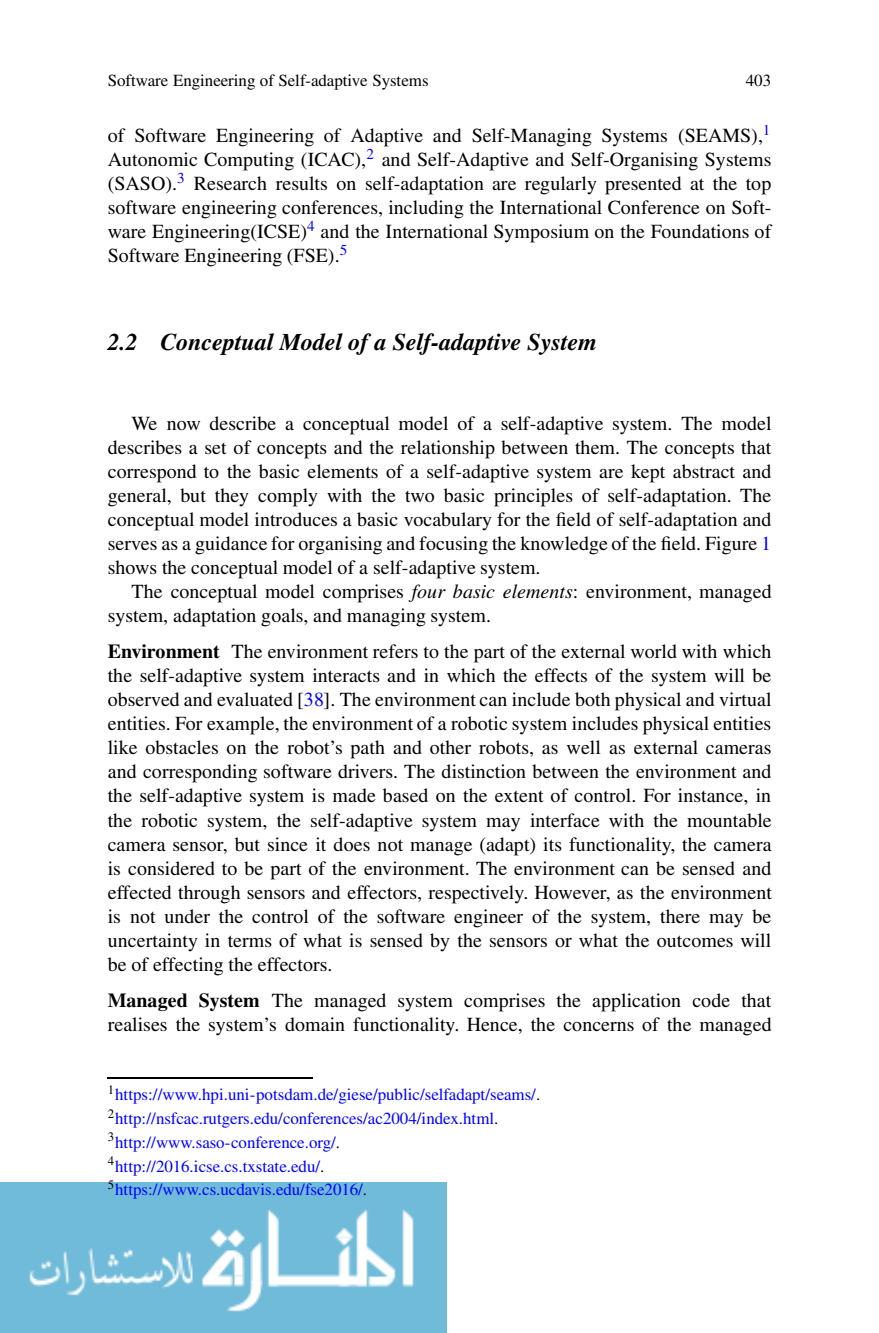
<style>
.page{position:relative;width:879px;height:1333px;background:#fff}
.page>*{position:absolute;margin:0;border:0;box-sizing:border-box;transform-origin:0 0}
.t1{font:italic 700 24px "Rymqhk Fqchgs Times";color:#000}
.t2{font:20px/24px "Pjcdjm Sbqphw Times";letter-spacing:.005em;color:#000;text-align:justify}
.t3{font:17px/23.8px "Pjcdjm Sbqphw Times";letter-spacing:-.005em;color:#00f}
.t4{font:17px "Pjcdjm Sbqphw Times";letter-spacing:-.005em;color:#000}
.s1{color:#00f}
.s2{font-family:"Cvxnwv Nnqrtg Times";font-style:italic}
.s3{font-family:"Prplll Lfwkvx Times";font-weight:700}
.s4{color:#000}
</style>
<div class="page">
<img style="left:0;top:1182px;width:446px;height:150px">
<img style="left:108px;top:1077px;width:204px;height:1px">
<p class="t4" style="left:108px;top:74px;width:322px">Software Engineering of Self-adaptive Systems</p>
<p class="t4" style="left:746px;top:74px;width:27px">403</p>
<p class="t2" style="left:108px;top:125px;width:665px">of Software Engineering of Adaptive and Self-Managing Systems (SEAMS),<sup>1<br></sup>Autonomic Computing (ICAC),<sup>2</sup> and Self-Adaptive and Self-Organising Systems (SASO).<sup>3</sup> Research results on self-adaptation are regularly presented at the top software engineering conferences, including the International Conference on Soft&shy;ware Engineering(ICSE)<sup>4</sup> and the International Symposium on the Foundations of Software Engineering (FSE).<sup>5</sup></p>
<p class="t1" style="left:108px;top:333px;width:491px">2.2 Conceptual Model of a Self-adaptive System</p>
<p class="t2" style="left:108px;top:413px;width:665px;text-indent:24px">We now describe a conceptual model of a self-adaptive system. The model describes a set of concepts and the relationship between them. The concepts that correspond to the basic elements of a self-adaptive system are kept abstract and general, but they comply with the two basic principles of self-adaptation. The conceptual model introduces a basic vocabulary for the field of self-adaptation and serves as a guidance for organising and focusing the knowledge of the field. Figure <span class="s1">1 </span>shows the conceptual model of a self-adaptive system.</p>
<p class="t2" style="left:108px;top:581px;width:665px;text-indent:24px">The conceptual model comprises <span class="s2">four basic elements</span>: environment, managed system, adaptation goals, and managing system.</p>
<p class="t2" style="left:108px;top:641px;width:665px"><span class="s3">Environment</span> The environment refers to the part of the external world with which the self-adaptive system interacts and in which the effects of the system will be observed and evaluated [<span class="s1">38</span>]. The environment can include both physical and virtual entities. For example, the environment of a robotic system includes physical entities like obstacles on the robot’s path and other robots, as well as external cameras and corresponding software drivers. The distinction between the environment and the self-adaptive system is made based on the extent of control. For instance, in the robotic system, the self-adaptive system may interface with the mountable camera sensor, but since it does not manage (adapt) its functionality, the camera is considered to be part of the environment. The environment can be sensed and effected through sensors and effectors, respectively. However, as the environment is not under the control of the software engineer of the system, there may be uncertainty in terms of what is sensed by the sensors or what the outcomes will be of effecting the effectors.</p>
<p class="t2" style="left:108px;top:990px;width:665px"><span class="s3">Managed System</span> The managed system comprises the application code that realises the system’s domain functionality. Hence, the concerns of the managed</p>
<p class="t3" style="left:108px;top:1083px;width:434px"><sup>1</sup>https://www.hpi.uni-potsdam.de/giese/public/selfadapt/seams/<span class="s4">.<br></span><sup>2</sup>http://nsfcac.rutgers.edu/conferences/ac2004/index.html<span class="s4">.<br></span><sup>3</sup>http://www.saso-conference.org/<span class="s4">.<br></span><sup>4</sup>http://2016.icse.cs.txstate.edu/<span class="s4">.<br></span><sup>5</sup>https://www.cs.ucdavis.edu/fse2016/<span class="s4">.</span></p>
</div>
